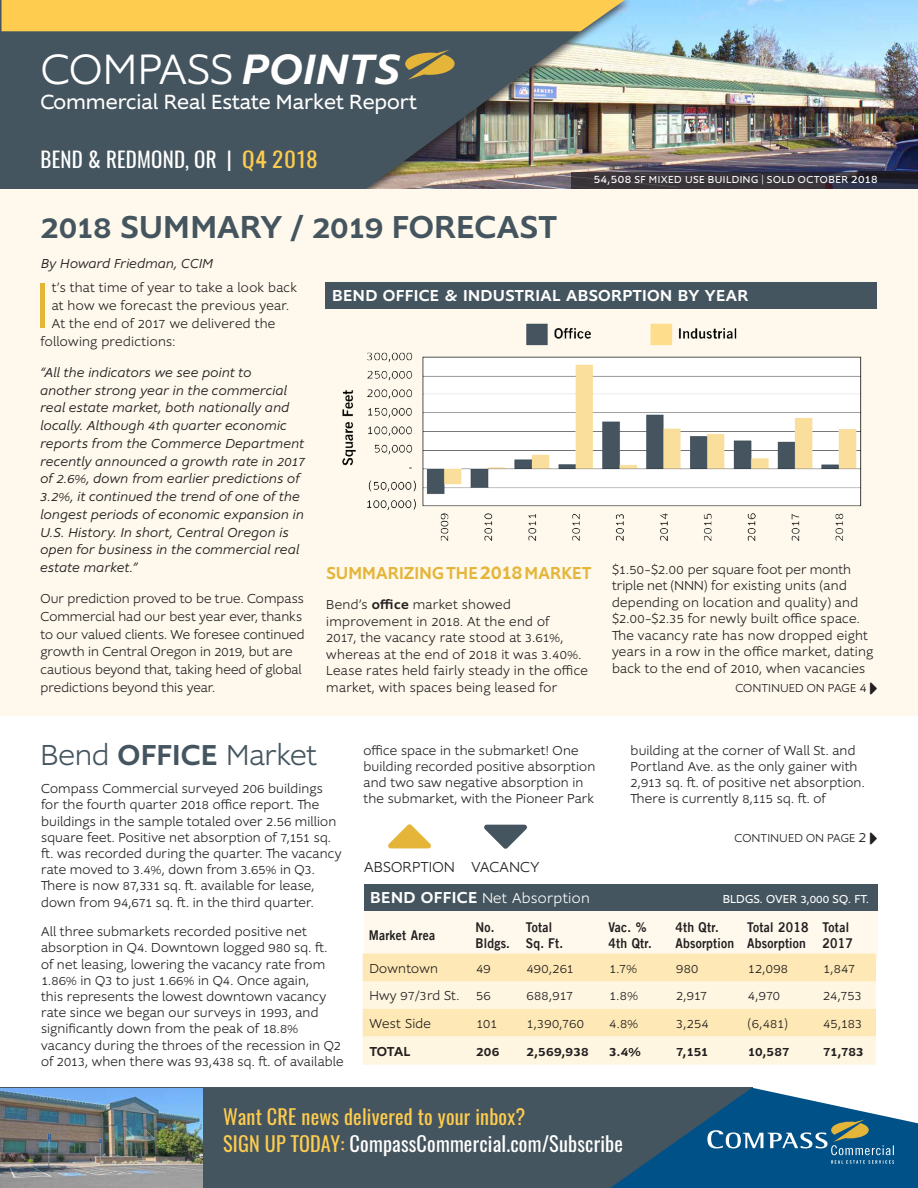
<style>
.page{position:relative;width:918px;height:1188px;background:#fff}
.page>*{position:absolute;margin:0;border:0;box-sizing:border-box;transform-origin:0 0}
.MARKET_SUMMARY_First{font:300 66.75px "Supra";color:#e5b53a}
.t1{font:300 44.1px "Supra";letter-spacing:.005em;color:#fff}
.New_Headline{font:500 33px "Supra";color:#45555f}
.New_Headline-2{font:300 30px "Supra";letter-spacing:-.005em;color:#45555f}
.t2{font:21.3px "Supra";color:#fff}
.t3{font:21px "Oswald";letter-spacing:.01em;color:#fff}
.t4{font:20.25px "Oswald";letter-spacing:.01em;color:#fff}
.t5{font:20.25px "Oswald";letter-spacing:.01em;color:#fecc4e}
.Subhead2{font:500 18px "Supra";letter-spacing:.005em;color:#e5b53a;scale:.94 1}
.t6{font:500 16.5px "Supra";letter-spacing:.025em;color:#fff}
.t7{font:300 15px "Supra";letter-spacing:.025em;color:#fff}
.New_Body_Text{font:300 15px "Supra";letter-spacing:.015em;color:#231f20}
.New_Body_Text-2{font:300 13.5px/16.2px "Supra";letter-spacing:.015em;color:#231f20}
.New_Body_Text-3{font:italic 300 13.5px/17.7px "Supra";letter-spacing:.02em;color:#231f20}
.MARKET_SUMMARY_First-2{font:300 13.5px "Supra";letter-spacing:.025em;color:#231f20}
.New_CELL_Top_Row{font:13.5px/15.8px "Trade Gothic Bold Two";letter-spacing:.02em;color:#231f20;scale:.9 1}
.New_Body_Text-4{font:500 13.5px "Supra";letter-spacing:.01em;color:#231f20}
._1-New_CELL_Body_Tex{font:300 13.5px "Supra";letter-spacing:.02em;color:#231f20}
._2-New_CELL_Body_Tex{font:300 13.5px "Supra";letter-spacing:.01em;color:#231f20}
.New_TOTAL_Cell_Row{font:500 13.5px "Supra";letter-spacing:-.025em;color:#231f20}
.New_Body_Text-5{font:300 12px "Supra";letter-spacing:.025em;color:#231f20}
.t8{font:12px "Supra";letter-spacing:.01em;color:#fff}
.t9{font:10.5px "Supra";letter-spacing:.05em;color:#fff}
.s1{font-weight:500;font-style:italic}
.s2{color:#fecc4e}
.s3{font-size:12px}
.s4{font-weight:300}
.s5{font-size:21px}
.s6{font-weight:500}
.s7{font-size:13.5px}
.s8{font-size:15px}
.s9{font-weight:500;font-size:16.5px}
</style>
<div class="page">
<div style="left:364px;top:884px;width:514px;height:77px;background:#fef9ec"></div>
<svg style="left:363px;top:954px;width:513px;height:111px"></svg>
<div style="left:364px;top:884px;width:514px;height:27px;background:#45555f"></div>
<div style="left:0;top:1088px;width:753px;height:100px;background:#45555f"></div>
<svg style="left:610px;top:1088px;width:308px;height:100px"></svg>
<img style="left:0;top:1089px;width:202px;height:99px">
<div style="left:0;top:194px;width:918px;height:522px;background:#fef9ec"></div>
<div style="left:325px;top:282px;width:552px;height:27px;background:#45555f"></div>
<img style="left:342px;top:323px;width:520px;height:218px">
<img style="left:633px;top:0;width:285px;height:172px">
<img style="left:0;top:0;width:623px;height:189px">
<div style="left:2px;top:0;width:623px;height:31px;background:#fecc4e"></div>
<div style="left:0;top:189px;width:918px;height:24px;background:#fef9ec"></div>
<svg style="left:405px;top:50px;width:50px;height:29px"></svg>
<svg style="left:571px;top:172px;width:347px;height:17px;fill:#39343a"></svg>
<h2 class="t1" style="left:41px;top:42px;width:360px">COMPASS <span class="s1">POINTS</span></h2>
<h3 class="t2" style="left:40px;top:89px;width:378px">Commercial Real Estate Market Report</h3>
<h3 class="t3" style="left:40px;top:145px;width:279px">BEND &amp; REDMOND, OR | <span class="s2">Q4 2018</span></h3>
<p class="New_Headline" style="left:40px;top:204px;width:518px">2018 SUMMARY / 2019 FORECAST</p>
<p class="New_Body_Text-3" style="left:41px;top:255px;width:174px">By Howard Friedman, CCIM</p>
<p class="t9" style="left:594px;top:173px;width:285px"><span class="s3">54,508</span> SF MIXED USE BUILDING <span class="s4">|</span> SOLD OCTOBER <span class="s3">2018</span></p>
<p class="MARKET_SUMMARY_First" style="left:35px;top:264px;width:17px">I</p>
<p class="MARKET_SUMMARY_First-2" style="left:52px;top:280px;width:247px">t’s that time of year to take a look back</p>
<p class="MARKET_SUMMARY_First-2" style="left:52px;top:297px;width:239px">at how we forecast the previous year.</p>
<p class="MARKET_SUMMARY_First-2" style="left:52px;top:315px;width:225px">At the end of 2017 we delivered the</p>
<p class="MARKET_SUMMARY_First-2" style="left:40px;top:333px;width:137px">following predictions:</p>
<p class="New_Body_Text-3" style="left:40px;top:363px;width:266px">“All the indicators we see point to another strong year in the commercial real estate market, both nationally and locally. Although 4th quarter economic reports from the Commerce Department recently announced a growth rate in 2017 of 2.6%, down from earlier predictions of 3.2%, it continued the trend of one of the longest periods of economic expansion in U.S. History. In short, Central Oregon is open for business in the commercial real estate market.”</p>
<p class="New_Body_Text-2" style="left:40px;top:590px;width:266px;line-height:17.7px">Our prediction proved to be true. Compass Commercial had our best year ever, thanks to our valued clients. We foresee continued growth in Central Oregon in 2019, but are cautious beyond that, taking heed of global predictions beyond this year.</p>
<p class="t6" style="left:332px;top:284px;width:418px">BEND OFFICE &amp; INDUSTRIAL ABSORPTION BY YEAR</p>
<p class="Subhead2" style="left:326px;top:561px;width:284px">SUMMARIZING THE <span class="s5">2018</span> MARKET</p>
<p class="New_Body_Text-2" style="left:326px;top:596px;width:263px">Bend’s <span class="s6">office</span> market showed improvement in 2018. At the end of<br>2017, the vacancy rate stood at 3.61%, whereas at the end of 2018 it was 3.40%.<br>Lease rates held fairly steady in the office market, with spaces being leased for</p>
<p class="New_Body_Text-2" style="left:612px;top:561px;width:263px">$1.50–$2.00 per square foot per month triple net (NNN) for existing units (and depending on location and quality) and $2.00–$2.35 for newly built office space.<br>The vacancy rate has now dropped eight years in a row in the office market, dating back to the end of 2010, when vacancies</p>
<p class="New_Body_Text-5" style="left:735px;top:681px;width:133px">CONTINUED ON PAGE <span class="s7">4</span></p>
<p class="New_Headline-2" style="left:40px;top:737px;width:278px">Bend <span class="s6">OFFICE</span> Market</p>
<p class="New_Body_Text-2" style="left:364px;top:742px;width:233px">office space in the submarket! One building recorded positive absorption and two saw negative absorption in the submarket, with the Pioneer Park</p>
<p class="New_Body_Text-2" style="left:631px;top:742px;width:235px">building at the corner of Wall St. and Portland Ave. as the only gainer with 2,913 sq. ft. of positive net absorption.<br>There is currently 8,115 sq. ft. of</p>
<p class="New_Body_Text-2" style="left:41px;top:781px;width:302px">Compass Commercial surveyed 206 buildings for the fourth quarter 2018 office report. The buildings in the sample totaled over 2.56 million square feet. Positive net absorption of 7,151 sq. ft. was recorded during the quarter. The vacancy rate moved to 3.4%, down from 3.65% in Q3.<br>There is now 87,331 sq. ft. available for lease, down from 94,671 sq. ft. in the third quarter.</p>
<p class="New_Body_Text-2" style="left:41px;top:924px;width:304px">All three submarkets recorded positive net absorption in Q4. Downtown logged 980 sq. ft.<br>of net leasing, lowering the vacancy rate from 1.86% in Q3 to just 1.66% in Q4. Once again,<br>this represents the lowest downtown vacancy rate since we began our surveys in 1993, and significantly down from the peak of 18.8% vacancy during the throes of the recession in Q2 of 2013, when there was 93,438 sq. ft. of available</p>
<p class="New_Body_Text-5" style="left:735px;top:831px;width:133px">CONTINUED ON PAGE <span class="s8">2</span></p>
<p class="New_Body_Text" style="left:364px;top:857px;width:177px">ABSORPTION VACANCY</p>
<p class="t7" style="left:370px;top:889px;width:221px"><span class="s9">BEND OFFICE</span> Net Absorption</p>
<p class="t8" style="left:723px;top:891px;width:148px">BLDGS. OVER 3,000 SQ. FT.</p>
<p class="New_CELL_Top_Row" style="left:608px;top:919px;width:44px">Vac. %</p>
<p class="New_CELL_Top_Row" style="left:608px;top:935px;width:50px">4th Qtr.</p>
<p class="New_CELL_Top_Row" style="left:675px;top:919px;width:50px">4th Qtr.</p>
<p class="New_CELL_Top_Row" style="left:675px;top:935px;width:67px">Absorption</p>
<p class="New_CELL_Top_Row" style="left:747px;top:919px;width:70px">Total 2018<br>Absorption</p>
<p class="New_CELL_Top_Row" style="left:822px;top:919px;width:35px">Total<br>2017</p>
<p class="New_CELL_Top_Row" style="left:526px;top:919px;width:31px">Total</p>
<p class="New_CELL_Top_Row" style="left:526px;top:935px;width:43px">Sq. Ft.</p>
<p class="New_CELL_Top_Row" style="left:475px;top:919px;width:23px">No.</p>
<p class="New_CELL_Top_Row" style="left:475px;top:935px;width:40px">Bldgs.</p>
<p class="New_CELL_Top_Row" style="left:369px;top:927px;width:75px">Market Area</p>
<p class="_1-New_CELL_Body_Tex" style="left:369px;top:960px;width:70px">Downtown</p>
<p class="New_Body_Text-2" style="left:476px;top:960px;width:16px">49</p>
<p class="New_Body_Text-2" style="left:526px;top:960px;width:49px">490,261</p>
<p class="New_Body_Text-2" style="left:609px;top:960px;width:29px">1.7%</p>
<p class="New_Body_Text-2" style="left:676px;top:960px;width:24px">980</p>
<p class="New_Body_Text-2" style="left:748px;top:960px;width:42px">12,098</p>
<p class="New_Body_Text-2" style="left:823px;top:960px;width:34px">1,847</p>
<p class="_2-New_CELL_Body_Tex" style="left:369px;top:987px;width:91px">Hwy 97/3rd St.</p>
<p class="New_Body_Text-2" style="left:476px;top:988px;width:16px">56</p>
<p class="New_Body_Text-2" style="left:526px;top:988px;width:48px">688,917</p>
<p class="New_Body_Text-2" style="left:609px;top:988px;width:30px">1.8%</p>
<p class="New_Body_Text-2" style="left:676px;top:988px;width:33px">2,917</p>
<p class="New_Body_Text-2" style="left:748px;top:988px;width:34px">4,970</p>
<p class="New_Body_Text-2" style="left:823px;top:988px;width:40px">24,753</p>
<p class="_1-New_CELL_Body_Tex" style="left:369px;top:1015px;width:63px">West Side</p>
<p class="New_Body_Text-2" style="left:476px;top:1015px;width:23px">101</p>
<p class="New_Body_Text-2" style="left:526px;top:1015px;width:59px">1,390,760</p>
<p class="New_Body_Text-2" style="left:609px;top:1015px;width:30px">4.8%</p>
<p class="New_Body_Text-2" style="left:676px;top:1015px;width:34px">3,254</p>
<p class="New_Body_Text-2" style="left:748px;top:1015px;width:41px">(6,481)</p>
<p class="New_Body_Text-2" style="left:823px;top:1015px;width:41px">45,183</p>
<p class="New_TOTAL_Cell_Row" style="left:369px;top:1042px;width:42px">TOTAL</p>
<p class="New_Body_Text-4" style="left:476px;top:1042px;width:25px">206</p>
<p class="New_Body_Text-4" style="left:526px;top:1042px;width:64px">2,569,938</p>
<p class="New_Body_Text-4" style="left:609px;top:1042px;width:33px">3.4%</p>
<p class="New_Body_Text-4" style="left:676px;top:1042px;width:34px">7,151</p>
<p class="New_Body_Text-4" style="left:748px;top:1042px;width:43px">10,587</p>
<p class="New_Body_Text-4" style="left:823px;top:1042px;width:42px">71,783</p>
<p class="t5" style="left:223px;top:1103px;width:304px">Want CRE news delivered to your inbox?</p>
<p class="t4" style="left:223px;top:1130px;width:401px"><span class="s2">SIGN UP TODAY:</span> CompassCommercial.com/Subscribe</p>
</div>
